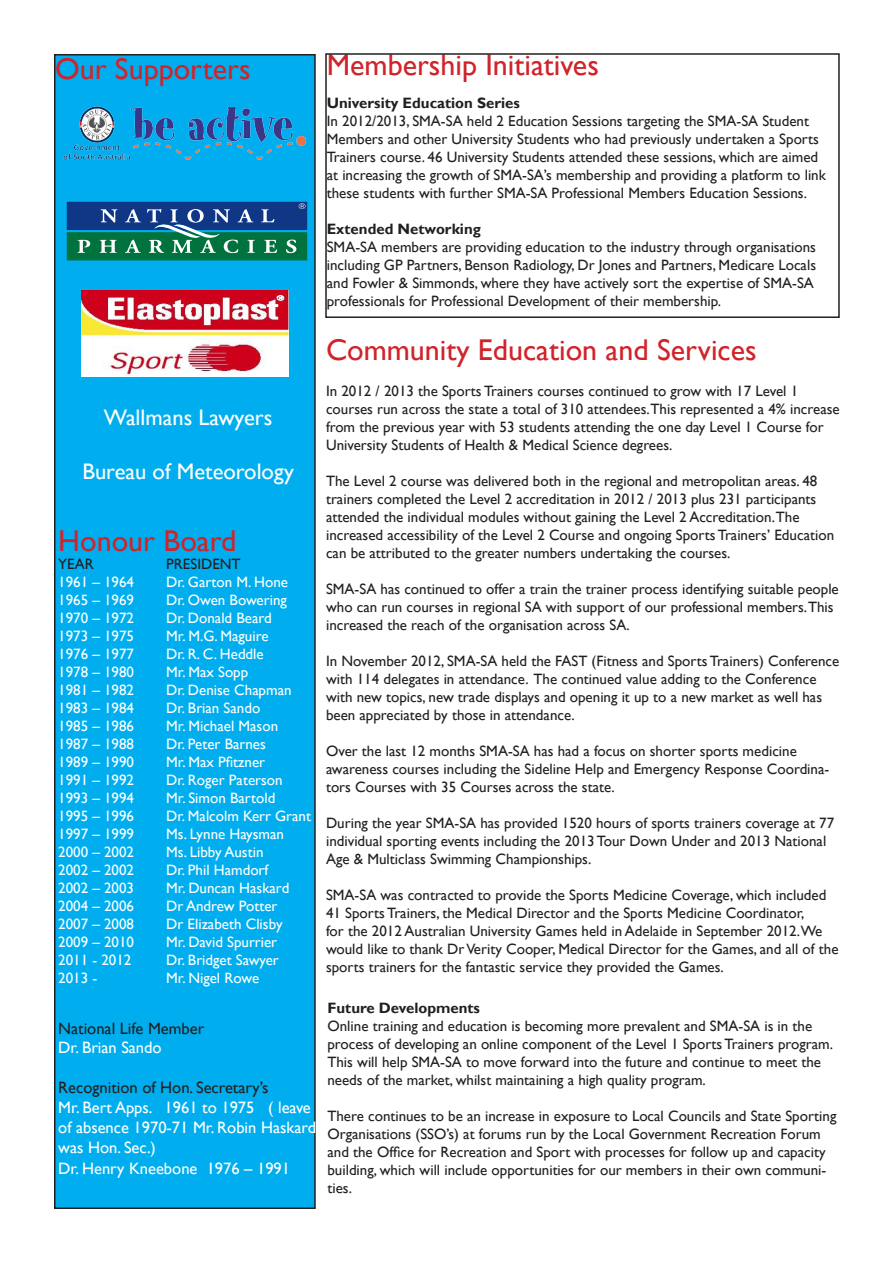
<style>
.page{position:relative;width:893px;height:1263px;background:#fff}
.page>*{position:absolute;margin:0;border:0;box-sizing:border-box;transform-origin:0 0}
.t1{font:30px "Gill Sans";color:#d1232a}
.t2{font:22.5px "Gill Sans";color:#fff}
.t3{font:16.5px/19.8px "Gill Sans";color:#fff}
.t4{font:16.5px "Gill Sans";color:#231f20}
.t5{font:15px/18px "Gill Sans";color:#231f20}
.t6{font:15px "Gill Sans";color:#fff}
.t7{font:700 15px "Gill Sans";color:#231f20}
</style>
<div class="page">
<div style="left:55px;top:55px;width:260px;height:1153px;background:#00aeef"></div>
<div style="left:54px;top:54px;width:262px;height:1155px;border:2px solid #231f20"></div>
<svg style="left:67px;top:202px;width:240px;height:58px;background:#246a78"></svg>
<img style="left:63px;top:106px;width:244px;height:54px">
<img style="left:82px;top:290px;width:206px;height:86px">
<div style="left:325px;top:53px;width:515px;height:265px;border:2px solid #231f20"></div>
<h1 class="t1" style="left:55px;top:51px;width:197px">Our Supporters</h1>
<h1 class="t1" style="left:327px;top:48px;width:274px">Membership Initiatives</h1>
<p class="t7" style="left:327px;top:94px;width:195px">University Education Series</p>
<p class="t5" style="left:327px;top:112px;width:501px">In 2012/2013, SMA-SA held 2 Education Sessions targeting the SMA-SA Student Members and other University Students who had previously undertaken a Sports Trainers course. 46 University Students attended these sessions, which are aimed at increasing the growth of SMA-SA’s membership and providing a platform to link these students with further SMA-SA Professional Members Education Sessions.</p>
<p class="t7" style="left:327px;top:220px;width:156px">Extended Networking</p>
<p class="t5" style="left:327px;top:238px;width:491px">SMA-SA members are providing education to the industry through organisations including GP Partners, Benson Radiology, Dr Jones and Partners, Medicare Locals and Fowler &amp; Simmonds, where they have actively sort the expertise of SMA-SA professionals for Professional Development of their membership.</p>
<h2 class="t2" style="left:104px;top:404px;width:170px">Wallmans Lawyers</h2>
<h2 class="t2" style="left:82px;top:458px;width:213px">Bureau of Meteorology</h2>
<h1 class="t1" style="left:58px;top:524px;width:180px">Honour Board</h1>
<p class="t5" style="left:58px;top:555px;width:37px">YEAR</p>
<p class="t5" style="left:166px;top:555px;width:76px">PRESIDENT</p>
<p class="t6" style="left:58px;top:573px;width:77px">1961 – 1964</p>
<p class="t6" style="left:166px;top:573px;width:123px">Dr. Garton M. Hone</p>
<p class="t6" style="left:58px;top:591px;width:77px">1965 – 1969</p>
<p class="t6" style="left:166px;top:591px;width:122px">Dr. Owen Bowering</p>
<p class="t6" style="left:58px;top:609px;width:77px">1970 – 1972</p>
<p class="t6" style="left:166px;top:609px;width:107px">Dr. Donald Beard</p>
<p class="t6" style="left:58px;top:627px;width:77px">1973 – 1975</p>
<p class="t6" style="left:166px;top:627px;width:104px">Mr. M.G. Maguire</p>
<p class="t6" style="left:58px;top:645px;width:77px">1976 – 1977</p>
<p class="t6" style="left:166px;top:645px;width:99px">Dr. R. C. Heddle</p>
<p class="t6" style="left:58px;top:663px;width:77px">1978 – 1980</p>
<p class="t6" style="left:166px;top:663px;width:84px">Mr. Max Sopp</p>
<p class="t6" style="left:58px;top:681px;width:77px">1981 – 1982</p>
<p class="t6" style="left:166px;top:681px;width:127px">Dr. Denise Chapman</p>
<p class="t6" style="left:58px;top:699px;width:77px">1983 – 1984</p>
<p class="t6" style="left:166px;top:699px;width:96px">Dr. Brian Sando</p>
<p class="t6" style="left:58px;top:717px;width:77px">1985 – 1986</p>
<p class="t6" style="left:166px;top:717px;width:113px">Mr. Michael Mason</p>
<p class="t6" style="left:58px;top:735px;width:77px">1987 – 1988</p>
<p class="t6" style="left:166px;top:735px;width:101px">Dr. Peter Barnes</p>
<p class="t6" style="left:58px;top:753px;width:77px">1989 – 1990</p>
<p class="t6" style="left:166px;top:753px;width:100px">Mr. Max Pfitzner</p>
<p class="t6" style="left:58px;top:771px;width:77px">1991 – 1992</p>
<p class="t6" style="left:166px;top:771px;width:118px">Dr. Roger Paterson</p>
<p class="t6" style="left:58px;top:789px;width:77px">1993 – 1994</p>
<p class="t6" style="left:166px;top:789px;width:111px">Mr. Simon Bartold</p>
<p class="t6" style="left:58px;top:807px;width:77px">1995 – 1996</p>
<p class="t6" style="left:166px;top:807px;width:146px">Dr. Malcolm Kerr Grant</p>
<p class="t6" style="left:58px;top:825px;width:77px">1997 – 1999</p>
<p class="t6" style="left:166px;top:825px;width:119px">Ms. Lynne Haysman</p>
<p class="t6" style="left:58px;top:843px;width:77px">2000 – 2002</p>
<p class="t6" style="left:166px;top:843px;width:99px">Ms. Libby Austin</p>
<p class="t6" style="left:58px;top:861px;width:77px">2002 – 2002</p>
<p class="t6" style="left:166px;top:861px;width:104px">Dr. Phil Hamdorf</p>
<p class="t6" style="left:58px;top:879px;width:77px">2002 – 2003</p>
<p class="t6" style="left:166px;top:879px;width:125px">Mr. Duncan Haskard</p>
<p class="t6" style="left:58px;top:897px;width:77px">2004 – 2006</p>
<p class="t6" style="left:166px;top:897px;width:113px">Dr Andrew Potter</p>
<p class="t6" style="left:58px;top:915px;width:77px">2007 – 2008</p>
<p class="t6" style="left:166px;top:915px;width:118px">Dr Elizabeth Clisby</p>
<p class="t6" style="left:58px;top:933px;width:77px">2009 – 2010</p>
<p class="t6" style="left:166px;top:933px;width:112px">Mr. David Spurrier</p>
<p class="t6" style="left:58px;top:951px;width:75px">2011 - 2012</p>
<p class="t6" style="left:166px;top:951px;width:114px">Dr. Bridget Sawyer</p>
<p class="t6" style="left:58px;top:969px;width:41px">2013 -</p>
<p class="t6" style="left:166px;top:969px;width:95px">Mr. Nigel Rowe</p>
<p class="t4" style="left:58px;top:1018px;width:147px">National Life Member</p>
<p class="t3" style="left:58px;top:1038px;width:105px">Dr. Brian Sando</p>
<p class="t4" style="left:58px;top:1078px;width:212px">Recognition of Hon. Secretary’s</p>
<p class="t3" style="left:58px;top:1098px;width:259px">Mr. Bert Apps. 1961 to 1975 ( leave of absence 1970-71 Mr. Robin Haskard was Hon. Sec.)</p>
<p class="t3" style="left:58px;top:1159px;width:233px">Dr. Henry Kneebone 1976 – 1991</p>
<h1 class="t1" style="left:326px;top:333px;width:432px">Community Education and Services</h1>
<p class="t5" style="left:326px;top:382px;width:515px">In 2012 / 2013 the Sports Trainers courses continued to grow with 17 Level 1 courses run across the state a total of 310 attendees.This represented a 4% increase from the previous year with 53 students attending the one day Level 1 Course for University Students of Health &amp; Medical Science degrees.</p>
<p class="t5" style="left:326px;top:472px;width:510px">The Level 2 course was delivered both in the regional and metropolitan areas. 48 trainers completed the Level 2 accreditation in 2012 / 2013 plus 231 participants attended the individual modules without gaining the Level 2 Accreditation.The increased accessibility of the Level 2 Course and ongoing Sports Trainers’ Education can be attributed to the greater numbers undertaking the courses.</p>
<p class="t5" style="left:326px;top:580px;width:514px">SMA-SA has continued to offer a train the trainer process identifying suitable people who can run courses in regional SA with support of our professional members.This increased the reach of the organisation across SA.</p>
<p class="t5" style="left:326px;top:652px;width:515px">In November 2012, SMA-SA held the FAST (Fitness and Sports Trainers) Conference with 114 delegates in attendance. The continued value adding to the Conference with new topics, new trade displays and opening it up to a new market as well has been appreciated by those in attendance.</p>
<p class="t5" style="left:326px;top:742px;width:505px">Over the last 12 months SMA-SA has had a focus on shorter sports medicine awareness courses including the Sideline Help and Emergency Response Coordina&shy;tors Courses with 35 Courses across the state.</p>
<p class="t5" style="left:326px;top:814px;width:510px">During the year SMA-SA has provided 1520 hours of sports trainers coverage at 77 individual sporting events including the 2013 Tour Down Under and 2013 National<br>Age &amp; Multiclass Swimming Championships.</p>
<p class="t5" style="left:326px;top:886px;width:514px">SMA-SA was contracted to provide the Sports Medicine Coverage, which included 41 Sports Trainers, the Medical Director and the Sports Medicine Coordinator,<br>for the 2012 Australian University Games held in Adelaide in September 2012.We would like to thank Dr Verity Cooper, Medical Director for the Games, and all of the sports trainers for the fantastic service they provided the Games.</p>
<p class="t7" style="left:327px;top:999px;width:154px">Future Developments</p>
<p class="t5" style="left:327px;top:1017px;width:507px">Online training and education is becoming more prevalent and SMA-SA is in the process of developing an online component of the Level 1 Sports Trainers program.<br>This will help SMA-SA to move forward into the future and continue to meet the needs of the market, whilst maintaining a high quality program.</p>
<p class="t5" style="left:327px;top:1107px;width:510px">There continues to be an increase in exposure to Local Councils and State Sporting Organisations (SSO’s) at forums run by the Local Government Recreation Forum and the Office for Recreation and Sport with processes for follow up and capacity building, which will include opportunities for our members in their own communi&shy;ties.</p>
</div>
